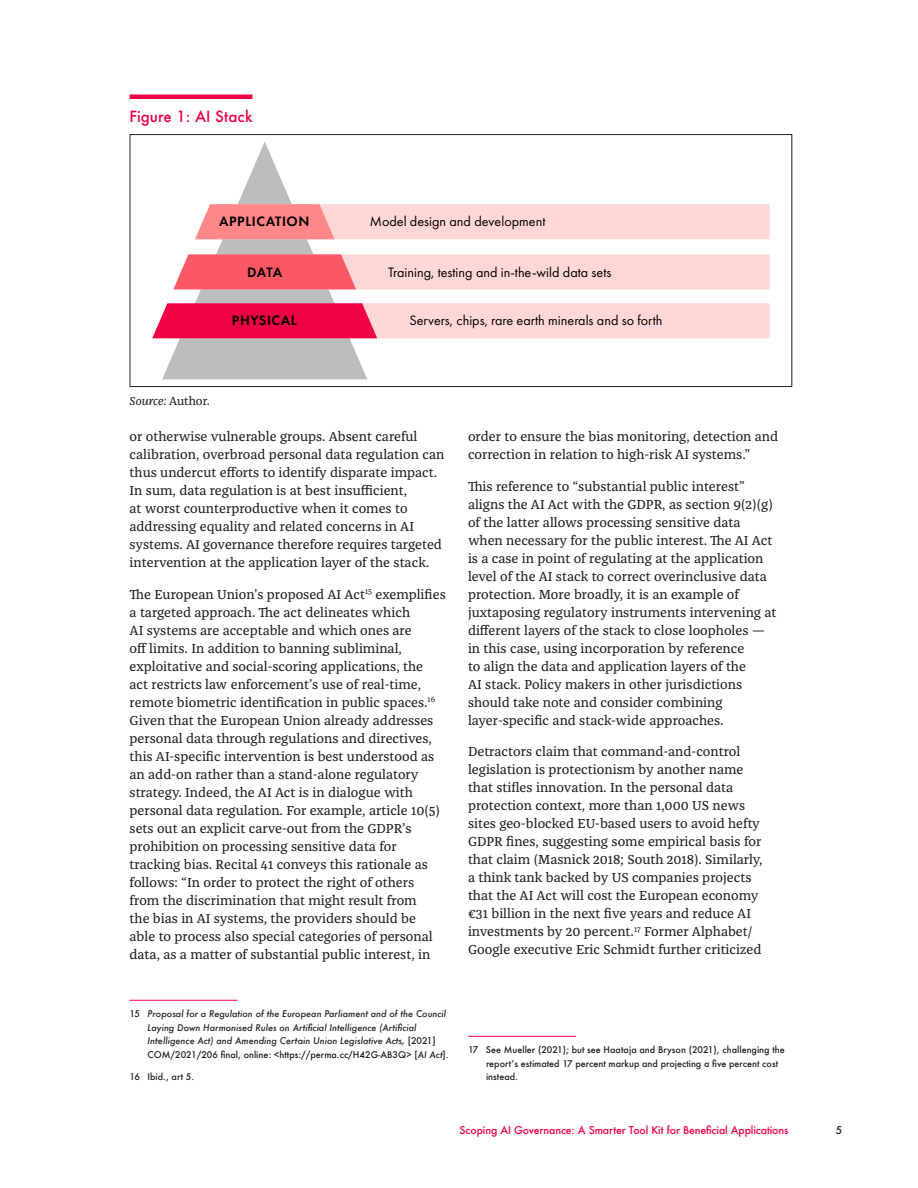
<style>
.page{position:relative;width:918px;height:1188px;background:#fff}
.page>*{position:absolute;margin:0;border:0;box-sizing:border-box;transform-origin:0 0}
.CIGI_Figure_Heading{font:500 15px "Futura";color:#f00044}
.t1{font:14.1px "Futura PT";color:#000}
.t2{font:600 14.1px "Futura PT";letter-spacing:.04em;color:#000}
.CIGI_Body{font:13.5px/18px "Franziska Pro";color:#231f20}
.CIGI_Source_Chart{font:italic 12px "Franziska Pro";color:#231f20}
.t3{font:500 10.5px "Futura";letter-spacing:-.01em;color:#f00044}
.t4{font:500 10.5px "Futura";color:#231f20}
.CIGI_Footnote{font:italic 500 9px/13.5px "Futura";color:#231f20}
.CIGI_Footnote-2{font:500 9px/13.5px "Futura";color:#231f20}
.s1{font-style:normal}
</style>
<div class="page">
<hr style="left:130px;top:1000px;width:108px;height:1px;background:#f00044">
<hr style="left:468px;top:1036px;width:108px;height:1px;background:#f00044">
<div style="left:130px;top:94px;width:122px;height:5px;background:#f00044"></div>
<svg style="left:162px;top:142px;width:205px;height:237px"></svg>
<svg style="left:152px;top:303px;width:618px;height:35px;background:#f98fa5"></svg>
<svg style="left:173px;top:254px;width:597px;height:35px;background:#fdb4b7"></svg>
<svg style="left:195px;top:204px;width:575px;height:35px;background:#fec6c6"></svg>
<div style="left:130px;top:134px;width:662px;height:253px;border:1px solid #231f20"></div>
<p class="CIGI_Figure_Heading" style="left:130px;top:106px;width:124px">Figure 1: AI Stack</p>
<p class="t2" style="left:219px;top:213px;width:92px">APPLICATION</p>
<p class="t1" style="left:370px;top:213px;width:177px">Model design and development</p>
<p class="t1" style="left:388px;top:264px;width:225px">Training, testing and in-the-wild data sets</p>
<p class="t1" style="left:409px;top:312px;width:254px">Servers, chips, rare earth minerals and so forth</p>
<p class="t2" style="left:247px;top:263px;width:37px">DATA</p>
<p class="t2" style="left:232px;top:312px;width:66px">PHYSICAL</p>
<p class="CIGI_Source_Chart" style="left:130px;top:393px;width:82px">Source: <span class="s1">Author.</span></p>
<p class="CIGI_Body" style="left:130px;top:427px;width:316px">or otherwise vulnerable groups. Absent careful calibration, overbroad personal data regulation can thus undercut efforts to identify disparate impact.<br>In sum, data regulation is at best insufficient,<br>at worst counterproductive when it comes to addressing equality and related concerns in AI systems. AI governance therefore requires targeted intervention at the application layer of the stack.</p>
<p class="CIGI_Body" style="left:130px;top:585px;width:318px">The European Union’s proposed AI Act<sup>15</sup> exemplifies a targeted approach. The act delineates which<br>AI systems are acceptable and which ones are<br>off limits. In addition to banning subliminal, exploitative and social-scoring applications, the<br>act restricts law enforcement’s use of real-time, remote biometric identification in public spaces.<sup>16<br></sup>Given that the European Union already addresses personal data through regulations and directives, this AI-specific intervention is best understood as an add-on rather than a stand-alone regulatory strategy. Indeed, the AI Act is in dialogue with personal data regulation. For example, article 10(5) sets out an explicit carve-out from the GDPR’s prohibition on processing sensitive data for tracking bias. Recital 41 conveys this rationale as follows: “In order to protect the right of others from the discrimination that might result from<br>the bias in AI systems, the providers should be<br>able to process also special categories of personal data, as a matter of substantial public interest, in</p>
<p class="CIGI_Body" style="left:468px;top:427px;width:312px">order to ensure the bias monitoring, detection and correction in relation to high-risk AI systems.”</p>
<p class="CIGI_Body" style="left:468px;top:477px;width:310px">This reference to “substantial public interest” aligns the AI Act with the GDPR, as section 9(2)(g) of the latter allows processing sensitive data when necessary for the public interest. The AI Act is a case in point of regulating at the application level of the AI stack to correct overinclusive data protection. More broadly, it is an example of juxtaposing regulatory instruments intervening at different layers of the stack to close loopholes — in this case, using incorporation by reference<br>to align the data and application layers of the<br>AI stack. Policy makers in other jurisdictions should take note and consider combining layer-specific and stack-wide approaches.</p>
<p class="CIGI_Body" style="left:468px;top:742px;width:296px">Detractors claim that command-and-control legislation is protectionism by another name that stifles innovation. In the personal data protection context, more than 1,000 US news sites geo-blocked EU-based users to avoid hefty GDPR fines, suggesting some empirical basis for that claim (Masnick 2018; South 2018). Similarly, a think tank backed by US companies projects that the AI Act will cost the European economy €31 billion in the next five years and reduce AI investments by 20 percent.<sup>17</sup> Former Alphabet/ Google executive Eric Schmidt further criticized</p>
<p class="CIGI_Footnote" style="left:148px;top:1007px;width:303px;text-indent:-18px"><span class="s1">15</span> Proposal for a Regulation of the European Parliament and of the Council Laying Down Harmonised Rules on Artificial Intelligence (Artificial Intelligence Act) and Amending Certain Union Legislative Acts, <span class="s1">[2021] COM/2021/206 final, online: &lt;https://perma.cc/H42G-AB3Q&gt; [</span>AI Act<span class="s1">].</span></p>
<p class="CIGI_Footnote-2" style="left:130px;top:1070px;width:66px">16 Ibid., art 5.</p>
<p class="CIGI_Footnote-2" style="left:486px;top:1043px;width:300px;text-indent:-18px">17 See Mueller (2021); but see Haataja and Bryson (2021), challenging the report’s estimated 17 percent markup and projecting a five percent cost instead.</p>
<p class="t3" style="left:460px;top:1123px;width:330px">Scoping AI Governance: A Smarter Tool Kit for Beneficial Applications</p>
<p class="t4" style="left:836px;top:1123px;width:8px">5</p>
</div>
